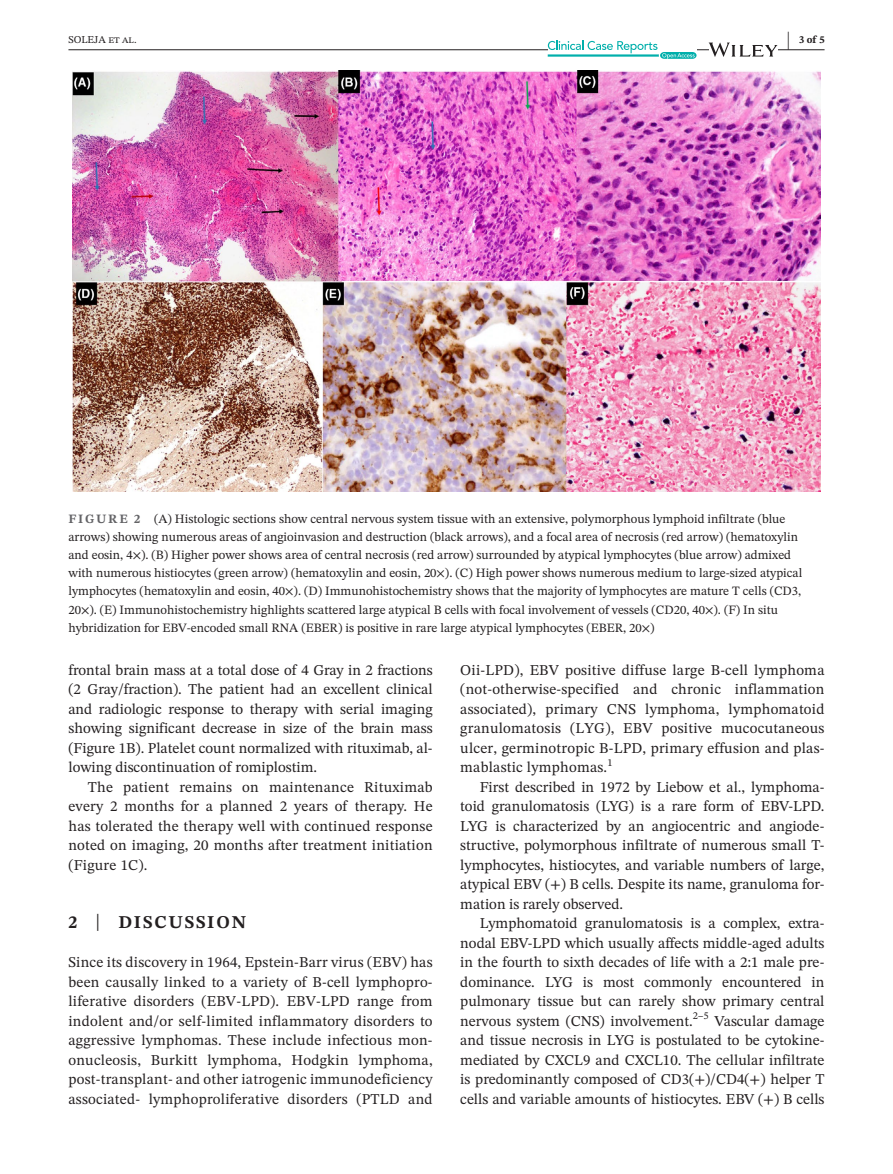
<style>
.page{position:relative;width:893px;height:1174px;background:#fff}
.page>*{position:absolute;margin:0;border:0;box-sizing:border-box;transform-origin:0 0}
.t1{font:700 21px "STIX Two Text";color:#231f20;scale:.42 1}
.t2{font:700 18px "STIX Two Text";letter-spacing:.1em;color:#231f20}
.t3{font:15px/19.5px "STIX Two Text";color:#231f20;text-align:justify}
.t4{font:12.75px/18px "STIX Two Text";color:#231f20}
.t5{font:10.5px "STIX Two Text";color:#231f20}
.t6{font:700 10.5px "STIX Two Text";color:#231f20}
.s1{font-weight:700;color:#636366}
.s2{font-weight:400;font-size:23.7px}
</style>
<div class="page">
<hr style="left:68px;top:49px;width:756px;height:1px;background:#231f20">
<svg style="left:548px;top:41px;width:148px;height:18px"></svg>
<svg style="left:709px;top:43px;width:68px;height:14px"></svg>
<img style="left:72px;top:70px;width:749px;height:421px">
<h1 class="t1" style="left:787px;top:24px;width:8px">|</h1>
<p class="t5" style="left:68px;top:32px;width:70px">SOLEJA et al.</p>
<p class="t6" style="left:799px;top:32px;width:27px">3 of 5</p>
<p class="t4" style="left:68px;top:510px;width:735px"><span class="s1">FIGURE 2</span> (A) Histologic sections show central nervous system tissue with an extensive, polymorphous lymphoid infiltrate (blue arrows) showing numerous areas of angioinvasion and destruction (black arrows), and a focal area of necrosis (red arrow) (hematoxylin and eosin, 4×). (B) Higher power shows area of central necrosis (red arrow) surrounded by atypical lymphocytes (blue arrow) admixed with numerous histiocytes (green arrow) (hematoxylin and eosin, 20×). (C) High power shows numerous medium to large-sized atypical lymphocytes (hematoxylin and eosin, 40×). (D) Immunohistochemistry shows that the majority of lymphocytes are mature T cells (CD3, 20×). (E) Immunohistochemistry highlights scattered large atypical B cells with focal involvement of vessels (CD20, 40×). (F) In situ hybridization for EBV-encoded small RNA (EBER) is positive in rare large atypical lymphocytes (EBER, 20×)</p>
<p class="t3" style="left:68px;top:660px;width:366px">frontal brain mass at a total dose of 4 Gray in 2 fractions (2 Gray/fraction). The patient had an excellent clinical and radiologic response to therapy with serial imaging showing significant decrease in size of the brain mass (Figure 1B). Platelet count normalized with rituximab, al&shy;lowing discontinuation of romiplostim.</p>
<p class="t3" style="left:68px;top:777px;width:366px;text-indent:20px">The patient remains on maintenance Rituximab every 2 months for a planned 2 years of therapy. He has tolerated the therapy well with continued response noted on imaging, 20 months after treatment initiation (Figure 1C).</p>
<p class="t2" style="left:68px;top:909px;width:179px">2 <span class="s2">|</span> DISCUSSION</p>
<p class="t3" style="left:68px;top:952px;width:366px">Since its discovery in 1964, Epstein-Barr virus (EBV) has been causally linked to a variety of B-cell lymphopro&shy;liferative disorders (EBV-LPD). EBV-LPD range from indolent and/or self-limited inflammatory disorders to aggressive lymphomas. These include infectious mon&shy;onucleosis, Burkitt lymphoma, Hodgkin lymphoma, post-transplant- and other iatrogenic immunodeficiency associated- lymphoproliferative disorders (PTLD and</p>
<p class="t3" style="left:460px;top:660px;width:366px">Oii-LPD), EBV positive diffuse large B-cell lymphoma (not-otherwise-specified and chronic inflammation associated), primary CNS lymphoma, lymphomatoid granulomatosis (LYG), EBV positive mucocutaneous ulcer, germinotropic B-LPD, primary effusion and plas&shy;mablastic lymphomas.<sup>1</sup></p>
<p class="t3" style="left:460px;top:777px;width:366px;text-indent:20px">First described in 1972 by Liebow et al., lymphoma&shy;toid granulomatosis (LYG) is a rare form of EBV-LPD.<br>LYG is characterized by an angiocentric and angiode&shy;structive, polymorphous infiltrate of numerous small T&shy;lymphocytes, histiocytes, and variable numbers of large, atypical EBV (+) B cells. Despite its name, granuloma for&shy;mation is rarely observed.</p>
<p class="t3" style="left:460px;top:913px;width:366px;text-indent:20px">Lymphomatoid granulomatosis is a complex, extra&shy;nodal EBV-LPD which usually affects middle-aged adults in the fourth to sixth decades of life with a 2:1 male pre&shy;dominance. LYG is most commonly encountered in pulmonary tissue but can rarely show primary central nervous system (CNS) involvement.</p>
<p class="t5" style="left:693px;top:1008px;width:17px">2–5</p>
<p class="t3" style="left:460px;top:1011px;width:366px;text-indent:254px">Vascular damage and tissue necrosis in LYG is postulated to be cytokine&shy;mediated by CXCL9 and CXCL10. The cellular infiltrate is predominantly composed of CD3(+)/CD4(+) helper T cells and variable amounts of histiocytes. EBV (+) B cells</p>
</div>
